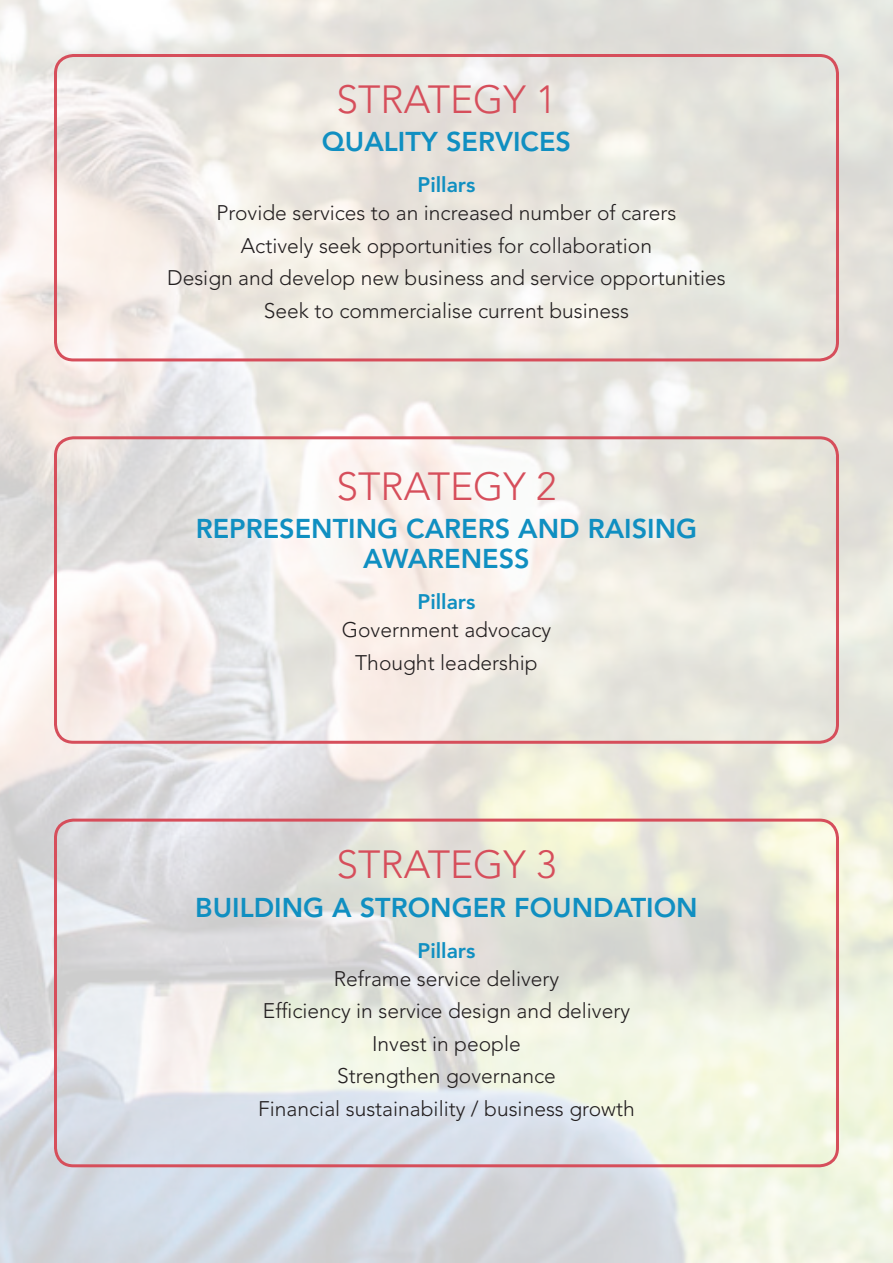
<style>
.page{position:relative;width:893px;height:1263px;background:#fff}
.page>*{position:absolute;margin:0;border:0;box-sizing:border-box;transform-origin:0 0}
.t1{font:300 39px "Avenir";color:#d64e5b}
.t2{font:800 27px/30px "Avenir";color:#108fc1;text-align:center}
.t3{font:300 21px/32.5px "Avenir";color:#231f20;text-align:center}
.t4{font:800 21px "Avenir";color:#108fc1}
</style>
<div class="page">
<img style="left:0;top:0;width:893px;height:1263px">
<div style="left:54px;top:54px;width:785px;height:307px;border:3px solid #d64e5b;border-radius:18px"></div>
<div style="left:54px;top:436px;width:785px;height:308px;border:3px solid #d64e5b;border-radius:18px"></div>
<div style="left:54px;top:819px;width:785px;height:348px;border:3px solid #d64e5b;border-radius:18px"></div>
<h1 class="t1" style="left:336px;top:76px;width:221px">STRATEGY 1</h1>
<p class="t2" style="left:322px;top:127px;width:251px">QUALITY SERVICES</p>
<p class="t4" style="left:417px;top:172px;width:59px">Pillars</p>
<p class="t3" style="left:167px;top:197px;width:560px">Provide services to an increased number of carers<br>Actively seek opportunities for collaboration<br>Design and develop new business and service opportunities Seek to commercialise current business</p>
<h1 class="t1" style="left:336px;top:463px;width:221px">STRATEGY 2</h1>
<p class="t2" style="left:196px;top:514px;width:503px">REPRESENTING CARERS AND RAISING<br>AWARENESS</p>
<p class="t4" style="left:417px;top:589px;width:59px">Pillars</p>
<p class="t3" style="left:342px;top:614px;width:211px">Government advocacy<br>Thought leadership</p>
<h1 class="t1" style="left:336px;top:842px;width:221px">STRATEGY 3</h1>
<p class="t2" style="left:195px;top:892px;width:504px">BUILDING A STRONGER FOUNDATION</p>
<p class="t4" style="left:417px;top:938px;width:59px">Pillars</p>
<p class="t3" style="left:258px;top:962px;width:378px">Reframe service delivery<br>Efficiency in service design and delivery<br>Invest in people<br>Strengthen governance<br>Financial sustainability / business growth</p>
</div>
